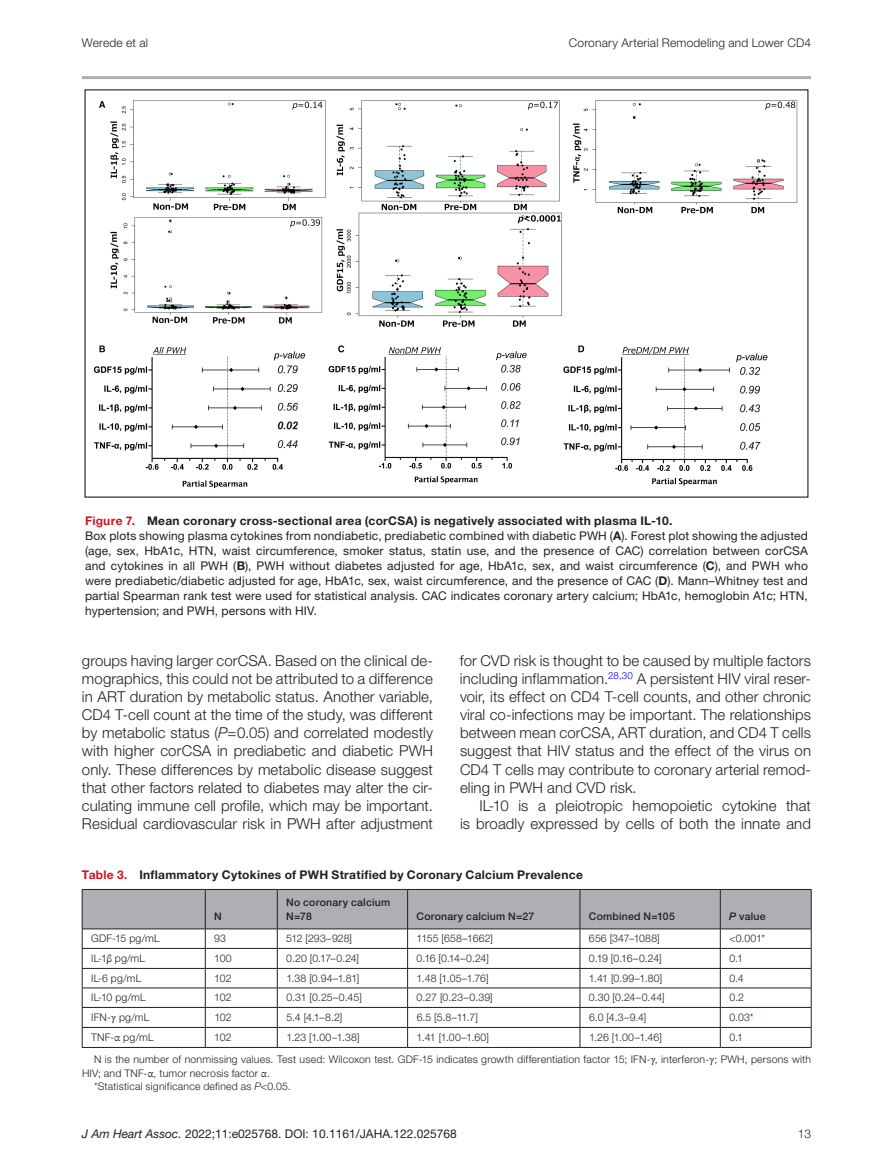
<style>
.page{position:relative;width:893px;height:1174px;background:#fff}
.page>*{position:absolute;margin:0;border:0;box-sizing:border-box;transform-origin:0 0}
.t1{font:300 15px/18px "Helvetica Neue LT Std";letter-spacing:.005em;color:#231f20;text-align:justify}
.t2{font:12px/15px "Helvetica Neue LT Std";letter-spacing:.015em;color:#231f20}
.t3{font:700 12px "Helvetica Neue LT Std";letter-spacing:.025em;color:#231f20}
.t4{font:300 12px "Helvetica Neue LT Std";letter-spacing:.015em;color:#231f20}
.t5{font:300 10.5px/22.5px "Helvetica Neue LT Std";letter-spacing:.02em;color:#231f20}
.t6{font:500 10.5px/13.5px "Helvetica Neue LT Std";letter-spacing:.02em;color:#231f20}
.t7{font:300 10.5px "Helvetica Neue LT Std";color:#231f20}
.s1{font-weight:700;color:#cd151d}
.s2{font-weight:700}
.s3{font-style:italic}
.s4{color:#cd151d}
.s5{color:#00f}
.s6{font-family:"STIX Two Text";font-weight:400}
</style>
<div class="page">
<hr style="left:82px;top:76px;width:729px;height:3px;background:#aeafb3">
<img style="left:94px;top:100px;width:704px;height:388px">
<hr style="left:82px;top:1047px;width:123px;height:1px;background:#231f20">
<hr style="left:205px;top:1047px;width:72px;height:1px;background:#231f20">
<hr style="left:277px;top:1047px;width:131px;height:1px;background:#231f20">
<hr style="left:408px;top:1047px;width:172px;height:1px;background:#231f20">
<hr style="left:580px;top:1047px;width:140px;height:1px;background:#231f20">
<svg style="left:82px;top:889px;width:730px;height:158px"></svg>
<hr style="left:720px;top:1047px;width:91px;height:1px;background:#231f20">
<p class="t4" style="left:82px;top:35px;width:68px">Werede et al</p>
<p class="t4" style="left:569px;top:35px;width:244px">Coronary Arterial Remodeling and Lower CD4</p>
<p class="t2" style="left:85px;top:513px;width:724px"><span class="s1">Figure 7.</span> <span class="s2">Mean coronary cross-sectional area (corCSA) is negatively associated with plasma IL-10.<br></span>Box plots showing plasma cytokines from nondiabetic, prediabetic combined with diabetic PWH (<span class="s2">A</span>). Forest plot showing the adjusted (age, sex, HbA1c, HTN, waist circumference, smoker status, statin use, and the presence of CAC) correlation between corCSA and cytokines in all PWH (<span class="s2">B</span>), PWH without diabetes adjusted for age, HbA1c, sex, and waist circumference (<span class="s2">C</span>), and PWH who were prediabetic/diabetic adjusted for age, HbA1c, sex, waist circumference, and the presence of CAC (<span class="s2">D</span>). Mann–Whitney test and partial Spearman rank test were used for statistical analysis. CAC indicates coronary artery calcium; HbA1c, hemoglobin A1c; HTN, hypertension; and PWH, persons with HIV.</p>
<p class="t1" style="left:82px;top:652px;width:353px">groups having larger corCSA. Based on the clinical de&shy;mographics, this could not be attributed to a difference in ART duration by metabolic status. Another variable, CD4 T-cell count at the time of the study, was different by metabolic status (<span class="s3">P</span>=0.05) and correlated modestly with higher corCSA in prediabetic and diabetic PWH only. These differences by metabolic disease suggest that other factors related to diabetes may alter the cir&shy;culating immune cell profile, which may be important.<br>Residual cardiovascular risk in PWH after adjustment</p>
<p class="t1" style="left:460px;top:652px;width:353px">for CVD risk is thought to be caused by multiple factors including inflammation.<sup>28,30</sup> A persistent HIV viral reser&shy;voir, its effect on CD4 T-cell counts, and other chronic viral co-infections may be important. The relationships between mean corCSA, ART duration, and CD4 T cells suggest that HIV status and the effect of the virus on CD4 T cells may contribute to coronary arterial remod&shy;eling in PWH and CVD risk.</p>
<p class="t1" style="left:460px;top:796px;width:353px;text-align:right">IL-10 is a pleiotropic hemopoietic cytokine that<br>is broadly expressed by cells of both the innate and</p>
<p class="t3" style="left:82px;top:867px;width:502px"><span class="s4">Table 3.</span> Inflammatory Cytokines of PWH Stratified by Coronary Calcium Prevalence</p>
<p class="t6" style="left:214px;top:909px;width:9px">N</p>
<p class="t6" style="left:286px;top:895px;width:105px">No coronary calcium<br>N=78</p>
<p class="t6" style="left:417px;top:909px;width:119px">Coronary calcium N=27</p>
<p class="t6" style="left:589px;top:909px;width:87px">Combined N=105</p>
<p class="t6" style="left:729px;top:909px;width:38px"><span class="s3">P</span> value</p>
<p class="t5" style="left:91px;top:927px;width:70px">GDF-15 pg/mL</p>
<p class="t5" style="left:214px;top:927px;width:13px">93</p>
<p class="t7" style="left:286px;top:932px;width:67px">512 [293–928]</p>
<p class="t5" style="left:417px;top:927px;width:78px">1155 [658–1662]</p>
<p class="t5" style="left:589px;top:927px;width:72px">656 [347–1088]</p>
<p class="t5" style="left:729px;top:927px;width:37px">&lt;0.001<span class="s5">*</span></p>
<p class="t5" style="left:91px;top:947px;width:56px">IL-1<span class="s6">β</span> pg/mL</p>
<p class="t5" style="left:214px;top:946px;width:19px">100</p>
<p class="t5" style="left:286px;top:946px;width:74px">0.20 [0.17–0.24]</p>
<p class="t5" style="left:417px;top:946px;width:74px">0.16 [0.14–0.24]</p>
<p class="t5" style="left:589px;top:946px;width:74px">0.19 [0.16–0.24]</p>
<p class="t5" style="left:729px;top:946px;width:15px">0.1</p>
<p class="t5" style="left:91px;top:966px;width:52px">IL-6 pg/mL</p>
<p class="t5" style="left:214px;top:966px;width:19px">102</p>
<p class="t5" style="left:286px;top:966px;width:75px">1.38 [0.94–1.81]</p>
<p class="t5" style="left:417px;top:966px;width:74px">1.48 [1.05–1.76]</p>
<p class="t5" style="left:589px;top:966px;width:75px">1.41 [0.99–1.80]</p>
<p class="t5" style="left:729px;top:966px;width:16px">0.4</p>
<p class="t5" style="left:91px;top:986px;width:56px">IL-10 pg/mL</p>
<p class="t5" style="left:214px;top:986px;width:19px">102</p>
<p class="t5" style="left:286px;top:986px;width:77px">0.31 [0.25–0.45]</p>
<p class="t5" style="left:417px;top:986px;width:78px">0.27 [0.23–0.39]</p>
<p class="t5" style="left:589px;top:986px;width:77px">0.30 [0.24–0.44]</p>
<p class="t5" style="left:729px;top:986px;width:16px">0.2</p>
<p class="t5" style="left:91px;top:1006px;width:60px">IFN-<span class="s6">γ</span> pg/mL</p>
<p class="t5" style="left:214px;top:1005px;width:19px">102</p>
<p class="t5" style="left:286px;top:1005px;width:58px">5.4 [4.1–8.2]</p>
<p class="t5" style="left:417px;top:1005px;width:63px">6.5 [5.8–11.7]</p>
<p class="t5" style="left:589px;top:1005px;width:59px">6.0 [4.3–9.4]</p>
<p class="t5" style="left:729px;top:1005px;width:26px">0.03<span class="s5">*</span></p>
<p class="t5" style="left:91px;top:1026px;width:64px">TNF-<span class="s6">α</span> pg/mL</p>
<p class="t5" style="left:214px;top:1025px;width:19px">102</p>
<p class="t5" style="left:286px;top:1025px;width:75px">1.23 [1.00–1.38]</p>
<p class="t5" style="left:417px;top:1025px;width:74px">1.41 [1.00–1.60]</p>
<p class="t5" style="left:589px;top:1025px;width:74px">1.26 [1.00–1.46]</p>
<p class="t5" style="left:94px;top:1025px;width:718px;text-indent:635px">0.1<br>N is the number of nonmissing values. Test used: Wilcoxon test. GDF-15 indicates growth differentiation factor 15; IFN-<span class="s6">γ</span>, interferon-<span class="s6">γ</span>; PWH, persons with</p>
<p class="t5" style="left:94px;top:1066px;width:198px;line-height:13.5px;text-indent:-12px">HIV; and TNF-<span class="s6">α</span>, tumor necrosis factor <span class="s6">α</span>. *Statistical significance defined as <span class="s3">P</span>&lt;0.05.</p>
<p class="t2" style="left:82px;top:1126px;width:376px"><span class="s3">J Am Heart Assoc.</span> 2022;11:e025768. DOI: 10.1161/JAHA.122.025768</p>
<p class="t4" style="left:798px;top:1126px;width:15px">13</p>
</div>
